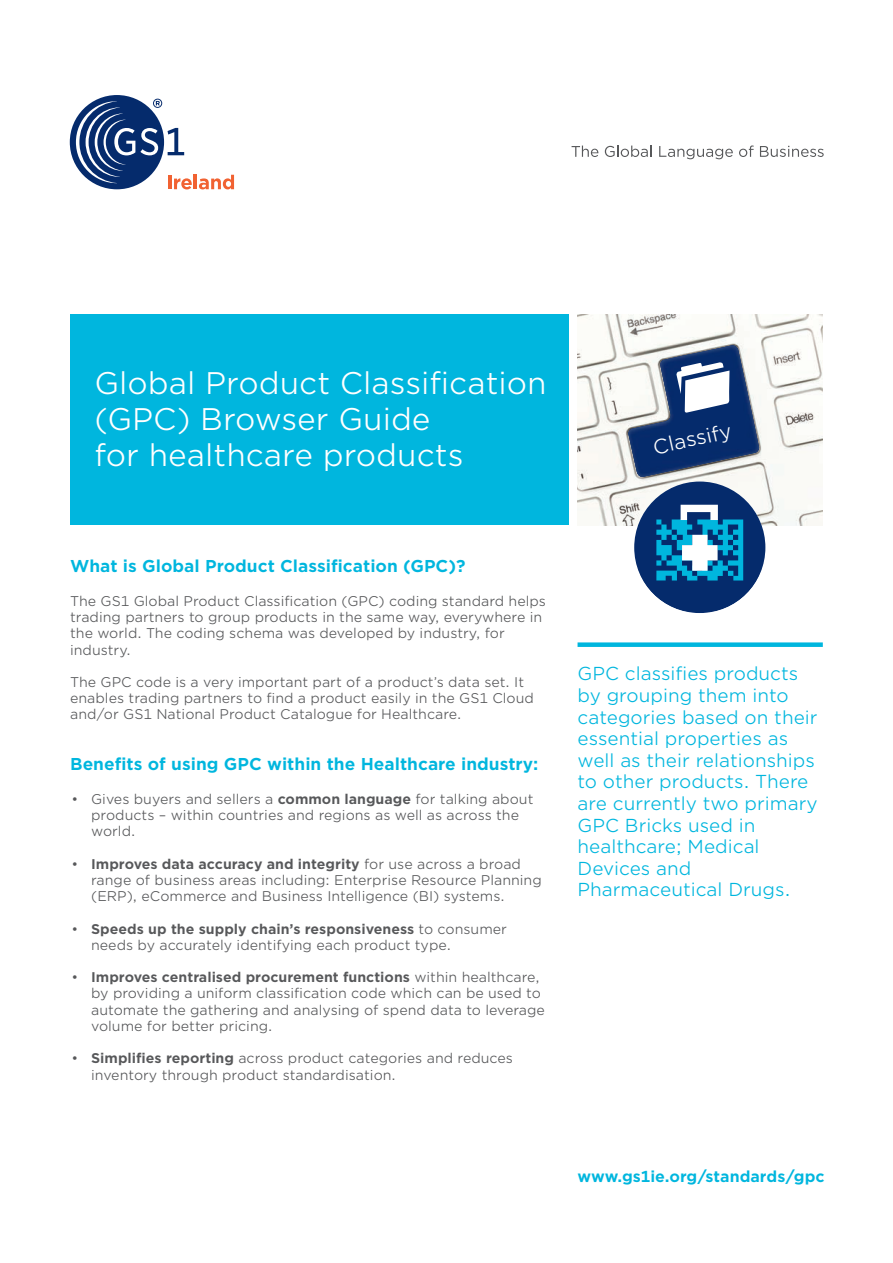
<style>
.page{position:relative;width:893px;height:1263px;background:#fff}
.page>*{position:absolute;margin:0;border:0;box-sizing:border-box;transform-origin:0 0}
.t1{font:30px/36px "Gotham Office";color:#fff}
.t2{font:19.95px "Gotham Office";color:#fff}
.t3{font:18px/21.6px "Gotham Office";color:#00b6de}
.t4{font:700 16.5px "Gotham Office";color:#00b6de}
.t5{font:700 15.15px "Gotham Office";color:#00b6de}
.t6{font:13.5px/16.2px "Gotham Office";color:#57585a}
.s1{font-weight:700}
</style>
<div class="page">
<div style="left:70px;top:315px;width:498px;height:210px;background:#00b6de"></div>
<img style="left:578px;top:315px;width:245px;height:210px">
<div style="left:70px;top:95px;width:94px;height:94px;background:#052b6c;border-radius:50%"></div>
<svg style="left:168px;top:128px;width:16px;height:27px"></svg>
<svg style="left:76px;top:99px;width:86px;height:84px"></svg>
<hr style="left:168px;top:175px;width:3px;height:14px;background:#f16232">
<svg style="left:174px;top:178px;width:18px;height:11px"></svg>
<hr style="left:194px;top:175px;width:3px;height:14px;background:#f16232">
<svg style="left:199px;top:175px;width:35px;height:14px"></svg>
<svg style="left:572px;top:146px;width:26px;height:11px"></svg>
<svg style="left:605px;top:146px;width:47px;height:11px"></svg>
<svg style="left:739px;top:145px;width:15px;height:12px"></svg>
<svg style="left:760px;top:146px;width:64px;height:11px"></svg>
<svg style="left:659px;top:146px;width:74px;height:13px"></svg>
<div style="left:578px;top:642px;width:245px;height:5px;background:#00b6de"></div>
<svg style="left:628px;top:344px;width:137px;height:269px"></svg>
<h1 class="t1" style="left:94px;top:367px;width:454px">Global Product Classification (GPC) Browser Guide<br>for healthcare products</h1>
<h2 class="t2" style="left:652px;top:439px;width:81px;rotate:-12deg">Classify</h2>
<p class="t4" style="left:70px;top:560px;width:397px">What is Global Product Classification (GPC)?</p>
<p class="t6" style="left:70px;top:594px;width:477px">The GS1 Global Product Classification (GPC) coding standard helps trading partners to group products in the same way, everywhere in the world. The coding schema was developed by industry, for industry.</p>
<p class="t6" style="left:70px;top:675px;width:465px">The GPC code is a very important part of a product’s data set. It enables trading partners to find a product easily in the GS1 Cloud and/or GS1 National Product Catalogue for Healthcare.</p>
<p class="t4" style="left:70px;top:758px;width:470px">Benefits of using GPC within the Healthcare industry:</p>
<p class="t6" style="left:91px;top:792px;width:444px;text-indent:-19px">• Gives buyers and sellers a <span class="s1">common language</span> for talking about products – within countries and regions as well as across the world.</p>
<p class="t6" style="left:91px;top:857px;width:452px;text-indent:-19px">• <span class="s1">Improves data accuracy and integrity</span> for use across a broad range of business areas including: Enterprise Resource Planning (ERP), eCommerce and Business Intelligence (BI) systems.</p>
<p class="t6" style="left:91px;top:921px;width:417px;text-indent:-19px">• <span class="s1">Speeds up the supply chain’s responsiveness</span> to consumer needs by accurately identifying each product type.</p>
<p class="t6" style="left:91px;top:970px;width:455px;text-indent:-19px">• <span class="s1">Improves centralised procurement functions</span> within healthcare, by providing a uniform classification code which can be used to automate the gathering and analysing of spend data to leverage volume for better pricing.</p>
<p class="t6" style="left:91px;top:1051px;width:423px;text-indent:-19px">• <span class="s1">Simplifies reporting</span> across product categories and reduces inventory through product standardisation.</p>
<p class="t3" style="left:578px;top:664px;width:242px">GPC classifies products by grouping them into categories based on their essential properties as well as their relationships to other products. There are currently two primary<br>GPC Bricks used in healthcare; Medical<br>Devices and<br>Pharmaceutical Drugs.</p>
<p class="t5" style="left:578px;top:1170px;width:249px">www.gs1ie.org/standards/gpc</p>
</div>
